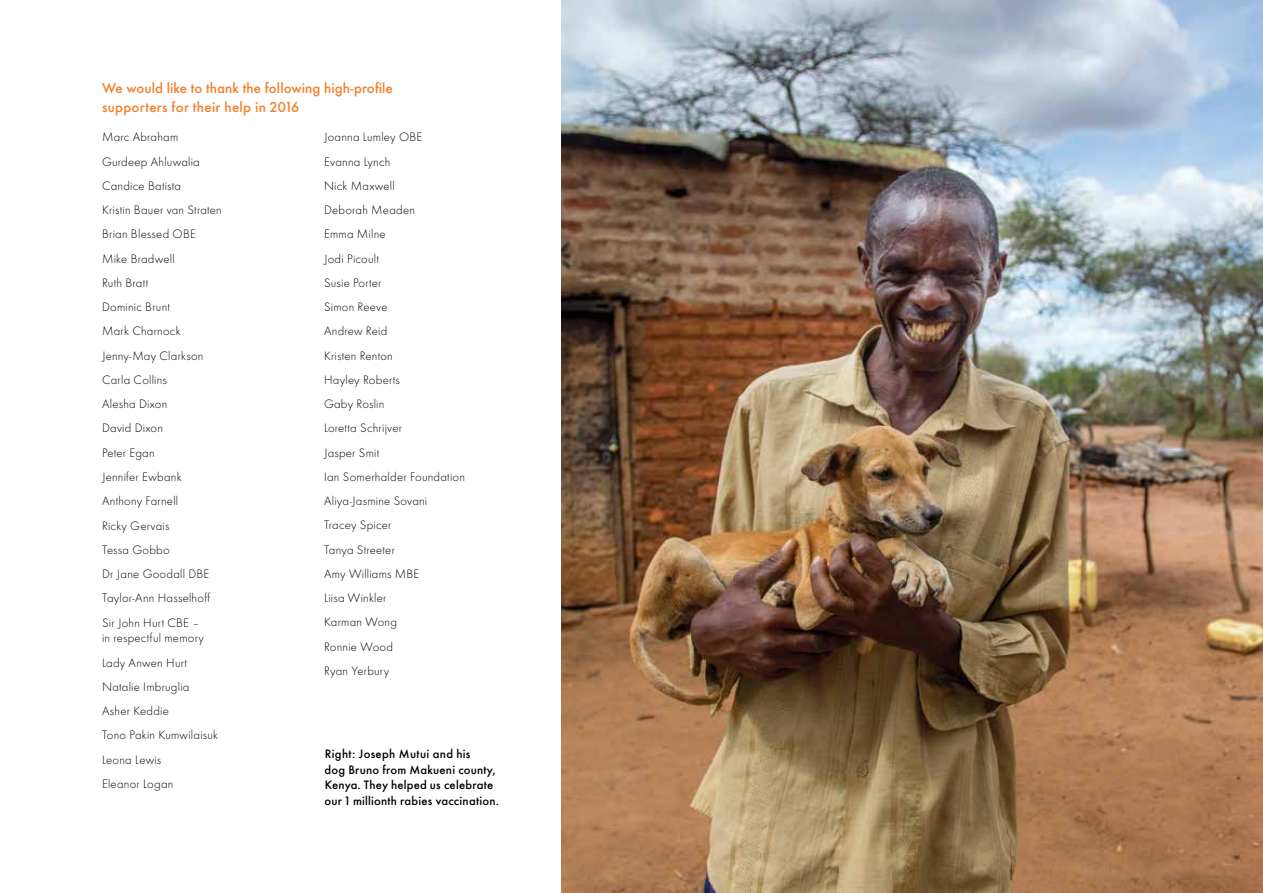
<style>
.page{position:relative;width:1263px;height:893px;background:#fff}
.page>*{position:absolute;margin:0;border:0;box-sizing:border-box;transform-origin:0 0}
.t1{font:500 15px/19.5px "Futura Round";letter-spacing:.005em;color:#f57e29}
.t2{font:300 12.75px/24.3px "Futura Round";letter-spacing:.015em;color:#000}
.t3{font:500 12.75px/15.8px "Futura Round";letter-spacing:.015em;color:#000}
</style>
<div class="page">
<img style="left:561px;top:0;width:702px;height:893px">
<p class="t1" style="left:102px;top:77px;width:292px">We would like to thank the following high-profile supporters for their help in 2016</p>
<p class="t2" style="left:102px;top:125px;width:121px">Marc Abraham<br>Gurdeep Ahluwalia<br>Candice Batista<br>Kristin Bauer van Straten<br>Brian Blessed OBE<br>Mike Bradwell<br>Ruth Bratt<br>Dominic Brunt<br>Mark Charnock<br>Jenny-May Clarkson<br>Carla Collins<br>Alesha Dixon<br>David Dixon<br>Peter Egan<br>Jennifer Ewbank<br>Anthony Farnell<br>Ricky Gervais<br>Tessa Gobbo<br>Dr Jane Goodall DBE<br>Taylor-Ann Hasselhoff<br>Sir John Hurt CBE –</p>
<p class="t2" style="left:102px;top:625px;width:118px">in respectful memory<br>Lady Anwen Hurt<br>Natalie Imbruglia<br>Asher Keddie<br>Tono Pakin Kumwilaisuk<br>Leona Lewis<br>Eleanor Logan</p>
<p class="t2" style="left:324px;top:125px;width:142px">Joanna Lumley OBE<br>Evanna Lynch<br>Nick Maxwell<br>Deborah Meaden<br>Emma Milne<br>Jodi Picoult<br>Susie Porter<br>Simon Reeve<br>Andrew Reid<br>Kristen Renton<br>Hayley Roberts<br>Gaby Roslin<br>Loretta Schrijver<br>Jasper Smit<br>Ian Somerhalder Foundation<br>Aliya-Jasmine Sovani<br>Tracey Spicer<br>Tanya Streeter<br>Amy Williams MBE<br>Liisa Winkler<br>Karman Wong<br>Ronnie Wood<br>Ryan Yerbury</p>
<p class="t3" style="left:324px;top:745px;width:176px">Right: Joseph Mutui and his<br>dog Bruno from Makueni county,<br>Kenya. They helped us celebrate our 1 millionth rabies vaccination.</p>
</div>
